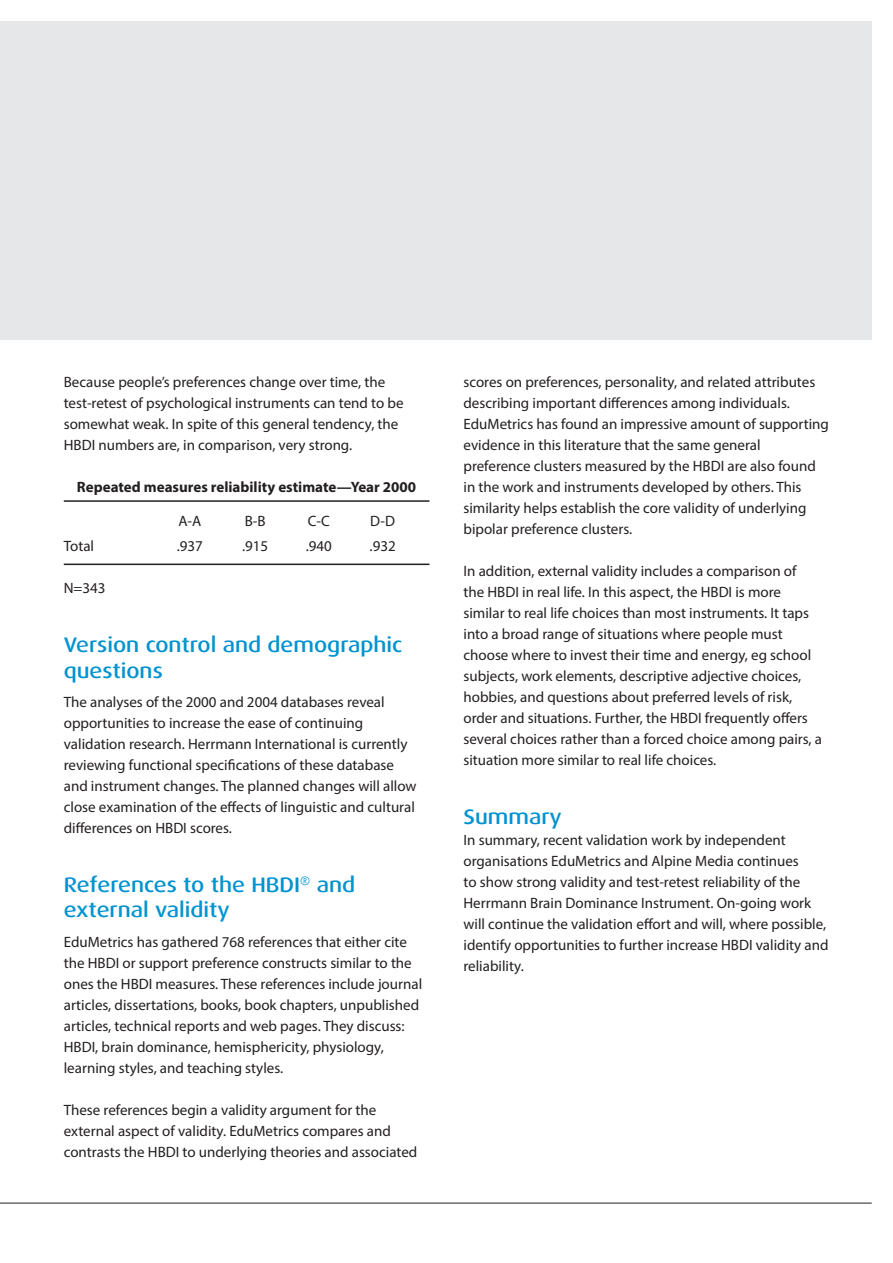
<style>
.page{position:relative;width:893px;height:1263px;background:#fff}
.page>*{position:absolute;margin:0;border:0;box-sizing:border-box;transform-origin:0 0}
._05-Body_Heading_2{font:500 21px/25.2px "Dax Wide";color:#0093d0}
._05-Body_Text{font:15px/21px "Myriad Pro";color:#231f20}
._05-Body_Text-2{font:700 15px "Myriad Pro";color:#231f20}
</style>
<div class="page">
<div style="left:0;top:21px;width:872px;height:319px;background:#e6e7e9"></div>
<hr style="left:0;top:1203px;width:872px;height:1px;background:#231f20">
<hr style="left:64px;top:500px;width:365px;height:2px;background:#231f20">
<hr style="left:64px;top:564px;width:365px;height:1px;background:#231f20">
<p class="_05-Body_Text" style="left:64px;top:371px;width:341px">Because people’s preferences change over time, the test-retest of psychological instruments can tend to be somewhat weak. In spite of this general tendency, the HBDI numbers are, in comparison, very strong.</p>
<p class="_05-Body_Text-2" style="left:77px;top:477px;width:341px">Repeated measures reliability estimate—Year 2000</p>
<p class="_05-Body_Text" style="left:178px;top:510px;width:24px">A-A</p>
<p class="_05-Body_Text" style="left:245px;top:510px;width:22px">B-B</p>
<p class="_05-Body_Text" style="left:308px;top:510px;width:24px">C-C</p>
<p class="_05-Body_Text" style="left:370px;top:510px;width:26px">D-D</p>
<p class="_05-Body_Text" style="left:64px;top:535px;width:32px">Total</p>
<p class="_05-Body_Text" style="left:177px;top:535px;width:28px">.937</p>
<p class="_05-Body_Text" style="left:242px;top:535px;width:28px">.915</p>
<p class="_05-Body_Text" style="left:306px;top:535px;width:28px">.940</p>
<p class="_05-Body_Text" style="left:370px;top:535px;width:28px">.932</p>
<p class="_05-Body_Text" style="left:64px;top:577px;width:43px">N=343</p>
<p class="_05-Body_Heading_2" style="left:64px;top:633px;width:340px">Version control and demographic questions</p>
<p class="_05-Body_Text" style="left:64px;top:691px;width:354px">The analyses of the 2000 and 2004 databases reveal opportunities to increase the ease of continuing validation research. Herrmann International is currently reviewing functional specifications of these database and instrument changes. The planned changes will allow close examination of the effects of linguistic and cultural differences on HBDI scores.</p>
<p class="_05-Body_Heading_2" style="left:64px;top:872px;width:293px">References to the HBDI<sup>®</sup> and external validity</p>
<p class="_05-Body_Text" style="left:64px;top:931px;width:360px">EduMetrics has gathered 768 references that either cite the HBDI or support preference constructs similar to the ones the HBDI measures. These references include journal articles, dissertations, books, book chapters, unpublished articles, technical reports and web pages. They discuss:<br>HBDI, brain dominance, hemisphericity, physiology, learning styles, and teaching styles.</p>
<p class="_05-Body_Text" style="left:64px;top:1099px;width:355px">These references begin a validity argument for the external aspect of validity. EduMetrics compares and contrasts the HBDI to underlying theories and associated</p>
<p class="_05-Body_Text" style="left:463px;top:371px;width:367px">scores on preferences, personality, and related attributes describing important differences among individuals.<br>EduMetrics has found an impressive amount of supporting evidence in this literature that the same general preference clusters measured by the HBDI are also found in the work and instruments developed by others. This similarity helps establish the core validity of underlying bipolar preference clusters.</p>
<p class="_05-Body_Text" style="left:463px;top:560px;width:360px">In addition, external validity includes a comparison of<br>the HBDI in real life. In this aspect, the HBDI is more similar to real life choices than most instruments. It taps into a broad range of situations where people must choose where to invest their time and energy, eg school subjects, work elements, descriptive adjective choices, hobbies, and questions about preferred levels of risk, order and situations. Further, the HBDI frequently offers several choices rather than a forced choice among pairs, a situation more similar to real life choices.</p>
<p class="_05-Body_Heading_2" style="left:463px;top:804px;width:100px">Summary</p>
<p class="_05-Body_Text" style="left:463px;top:829px;width:367px">In summary, recent validation work by independent organisations EduMetrics and Alpine Media continues<br>to show strong validity and test-retest reliability of the Herrmann Brain Dominance Instrument. On-going work will continue the validation effort and will, where possible, identify opportunities to further increase HBDI validity and reliability.</p>
</div>
